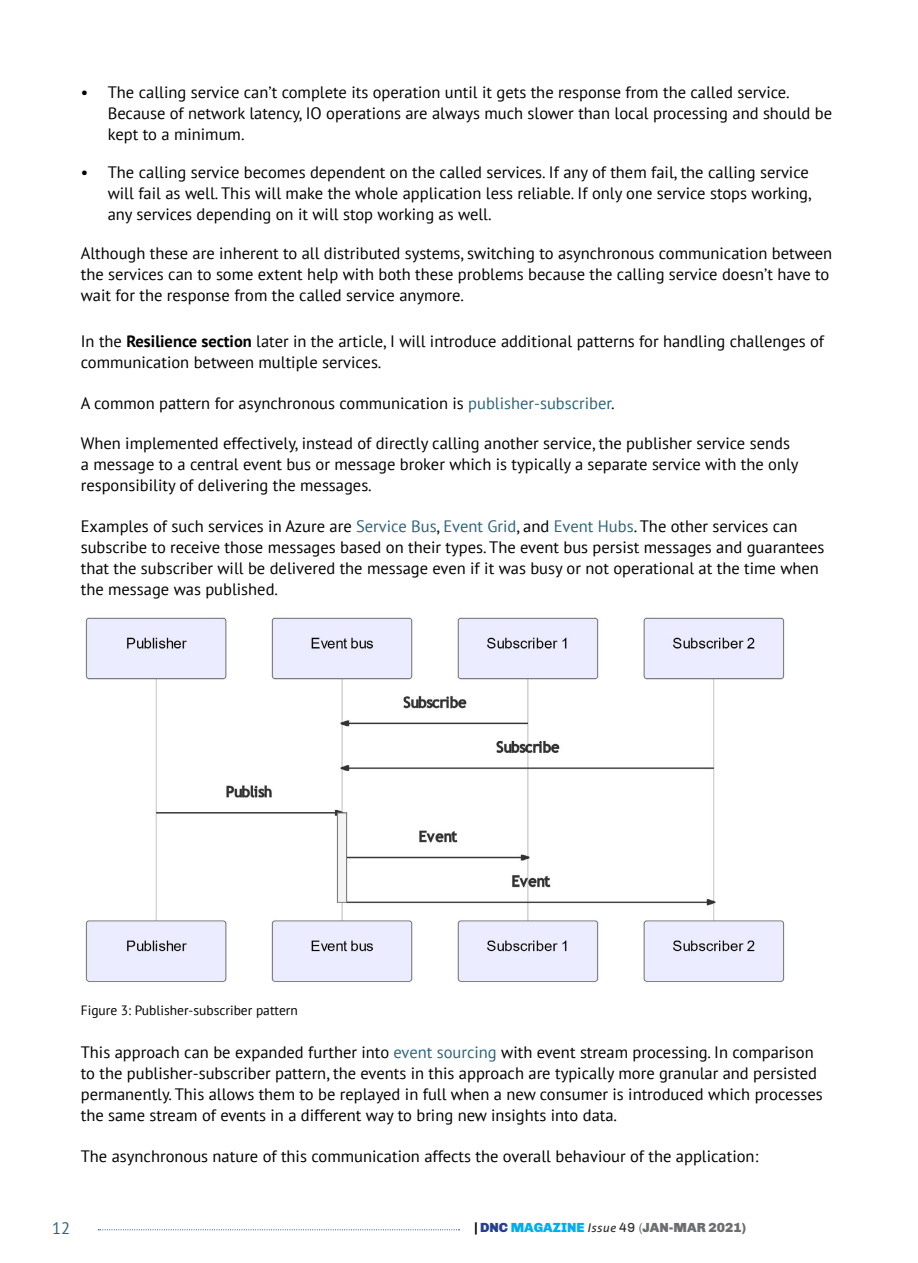
<style>
.page{position:relative;width:918px;height:1263px;background:#fff}
.page>*{position:absolute;margin:0;border:0;box-sizing:border-box;transform-origin:0 0}
.t1{font:16.5px/21px "PT Sans";color:#000}
.t2{font:16.5px "PT Sans";color:#2e6378}
.t3{font:13.5px "PT Sans";color:#000}
.t4{font:900 13.5px "Chivo";color:#6d6e71}
.s1{font-weight:700}
.s2{color:#2e6378}
.s3{color:#000}
.s4{color:#25408f}
.s5{color:#00aeef}
.s6{font-family:"Aller";font-weight:400;font-style:italic;font-size:12px;color:#2e2e2f}
.s7{font-weight:400;color:#2e2e2f}
.s8{font-weight:400}
</style>
<div class="page">
<svg style="left:98px;top:1229px;width:361px;height:1px"></svg>
<img style="left:85px;top:617px;width:700px;height:366px">
<p class="t1" style="left:108px;top:81px;width:726px;text-indent:-27px">• The calling service can’t complete its operation until it gets the response from the called service.<br>Because of network latency, IO operations are always much slower than local processing and should be kept to a minimum.</p>
<p class="t1" style="left:108px;top:161px;width:706px;text-indent:-27px">• The calling service becomes dependent on the called services. If any of them fail, the calling service will fail as well. This will make the whole application less reliable. If only one service stops working, any services depending on it will stop working as well.</p>
<p class="t1" style="left:81px;top:242px;width:753px">Although these are inherent to all distributed systems, switching to asynchronous communication between the services can to some extent help with both these problems because the calling service doesn’t have to wait for the response from the called service anymore.</p>
<p class="t1" style="left:81px;top:330px;width:745px">In the <span class="s1">Resilience section</span> later in the article, I will introduce additional patterns for handling challenges of communication between multiple services.</p>
<p class="t1" style="left:81px;top:392px;width:535px">A common pattern for asynchronous communication is <span class="s2">publisher-subscriber</span>.</p>
<p class="t1" style="left:81px;top:432px;width:719px">When implemented effectively, instead of directly calling another service, the publisher service sends a message to a central event bus or message broker which is typically a separate service with the only responsibility of delivering the messages.</p>
<p class="t1" style="left:81px;top:515px;width:745px">Examples of such services in Azure are <span class="s2">Service Bus</span>, <span class="s2">Event Grid</span>, and <span class="s2">Event Hubs</span>. The other services can subscribe to receive those messages based on their types. The event bus persist messages and guarantees that the subscriber will be delivered the message even if it was busy or not operational at the time when the message was published.</p>
<p class="t3" style="left:81px;top:1002px;width:219px">Figure 3: Publisher-subscriber pattern</p>
<p class="t1" style="left:81px;top:1041px;width:743px">This approach can be expanded further into <span class="s2">event sourcing</span> with event stream processing. In comparison to the publisher-subscriber pattern, the events in this approach are typically more granular and persisted permanently. This allows them to be replayed in full when a new consumer is introduced which processes the same stream of events in a different way to bring new insights into data.</p>
<p class="t1" style="left:81px;top:1144px;width:679px">The asynchronous nature of this communication affects the overall behaviour of the application:</p>
<p class="t2" style="left:52px;top:1217px;width:19px">12</p>
<p class="t4" style="left:474px;top:1219px;width:273px"><span class="s3">|</span> <span class="s4">DNC</span> <span class="s5">MAGAZINE</span> <span class="s6">Issue</span> <span class="s7">49</span> <span class="s8">(</span>JAN-MAR 2021)</p>
</div>
